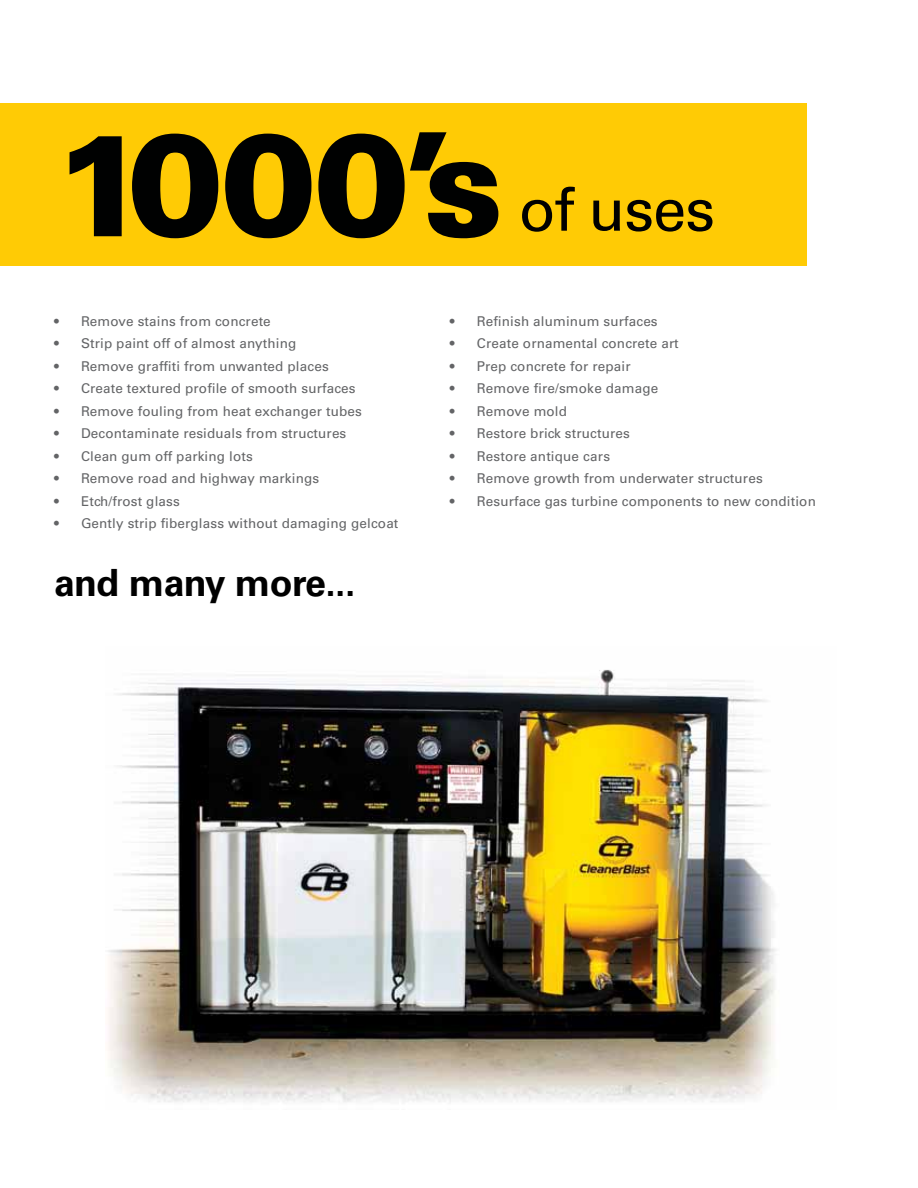
<style>
.page{position:relative;width:918px;height:1188px;background:#fff}
.page>*{position:absolute;margin:0;border:0;box-sizing:border-box;transform-origin:0 0}
.t1{font:900 144px "Univers LT Std";color:#000101}
.t2{font:60px "Univers LT Std";color:#000}
.t3{font:700 37.5px "Univers LT Std";letter-spacing:-.015em;color:#000}
.t4{font:13.5px "Univers LT Std";letter-spacing:.01em;color:#636466}
</style>
<div class="page">
<div style="left:0;top:103px;width:807px;height:162px;background:#ffcb05"></div>
<img style="left:108px;top:669px;width:668px;height:434px">
<h1 class="t1" style="left:54px;top:94px;width:451px">1000’s</h1>
<h2 class="t2" style="left:519px;top:174px;width:198px">of uses</h2>
<p class="t4" style="left:54px;top:313px;width:218px">• Remove stains from concrete</p>
<p class="t4" style="left:54px;top:336px;width:244px">• Strip paint off of almost anything</p>
<p class="t4" style="left:54px;top:358px;width:276px">• Remove graffiti from unwanted places</p>
<p class="t4" style="left:54px;top:381px;width:303px">• Create textured profile of smooth surfaces</p>
<p class="t4" style="left:54px;top:403px;width:309px">• Remove fouling from heat exchanger tubes</p>
<p class="t4" style="left:54px;top:426px;width:294px">• Decontaminate residuals from structures</p>
<p class="t4" style="left:54px;top:448px;width:200px">• Clean gum off parking lots</p>
<p class="t4" style="left:54px;top:471px;width:267px">• Remove road and highway markings</p>
<p class="t4" style="left:54px;top:493px;width:127px">• Etch/frost glass</p>
<p class="t4" style="left:54px;top:516px;width:346px">• Gently strip fiberglass without damaging gelcoat</p>
<h3 class="t3" style="left:54px;top:560px;width:303px">and many more...</h3>
<p class="t4" style="left:450px;top:313px;width:209px">• Refinish aluminum surfaces</p>
<p class="t4" style="left:450px;top:336px;width:230px">• Create ornamental concrete art</p>
<p class="t4" style="left:450px;top:358px;width:182px">• Prep concrete for repair</p>
<p class="t4" style="left:450px;top:381px;width:210px">• Remove fire/smoke damage</p>
<p class="t4" style="left:450px;top:403px;width:119px">• Remove mold</p>
<p class="t4" style="left:450px;top:426px;width:181px">• Restore brick structures</p>
<p class="t4" style="left:450px;top:448px;width:162px">• Restore antique cars</p>
<p class="t4" style="left:450px;top:471px;width:314px">• Remove growth from underwater structures</p>
<p class="t4" style="left:450px;top:493px;width:367px">• Resurface gas turbine components to new condition</p>
</div>
